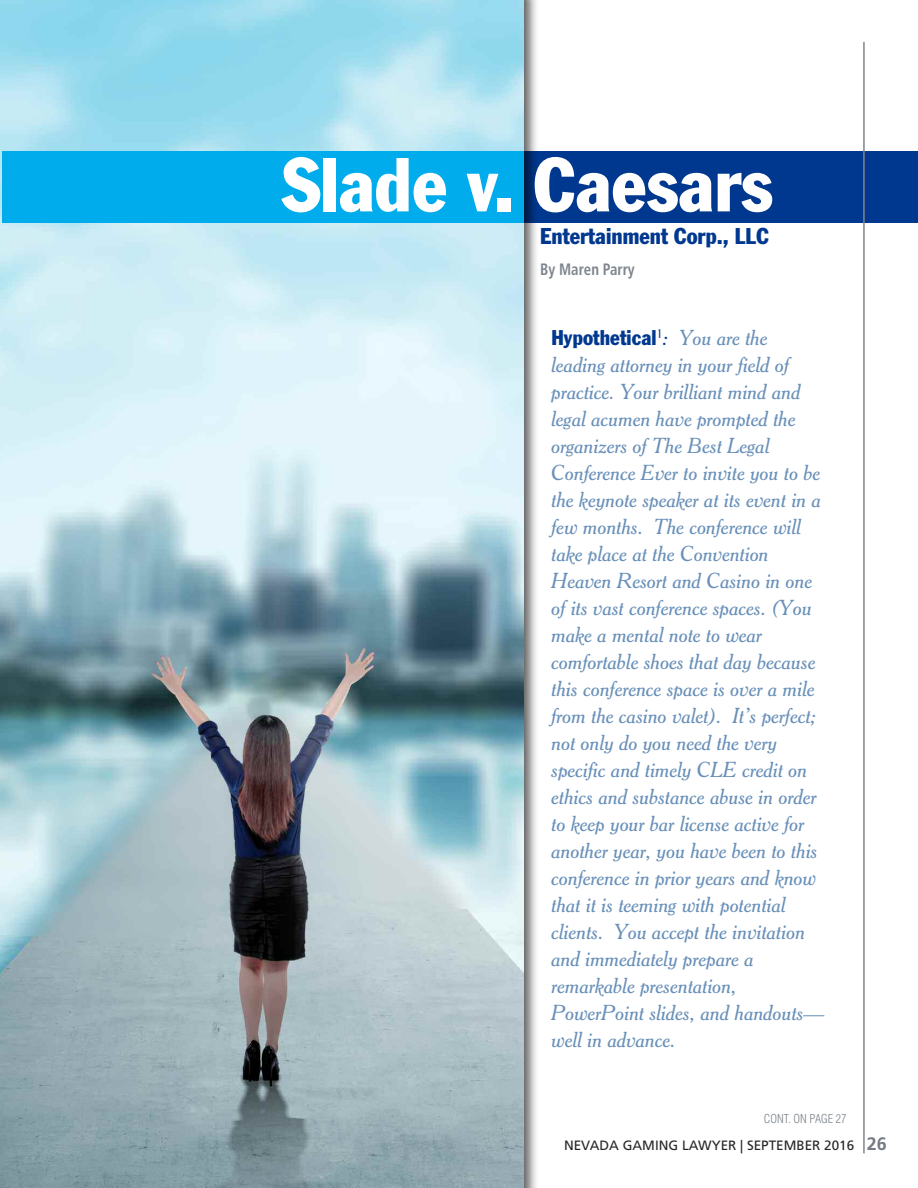
<style>
.page{position:relative;width:918px;height:1188px;background:#fff}
.page>*{position:absolute;margin:0;border:0;box-sizing:border-box;transform-origin:0 0}
.t1{font:condensed 75px "Franklin Gothic";color:#fff}
.t2{font:condensed 22.5px "Franklin Gothic";color:#003890}
.t3{font:italic 21px/27px "Cheltenham BT";color:#6990b9}
.t4{font:condensed 21px "Franklin Gothic";color:#003890}
.t5{font:700 condensed 16.5px "Frutiger";color:#7e858d;scale:.9 1}
.t6{font:13.5px "Frutiger";color:#272526}
.t7{font:300 condensed 12px "Helvetica";color:#7e858d}
.s1{font-family:"Cheltenham BT";font-style:italic;font-stretch:normal}
.s2{font-family:"Cheltenham BT";font-style:italic;font-stretch:normal;color:#6990b9}
.s3{font-weight:700;font-size:18px;color:#767a84}
</style>
<div class="page">
<div style="left:516px;top:151px;width:402px;height:72px;background:#003890"></div>
<hr style="left:863px;top:42px;width:2px;height:1111px;background:#82858a">
<img style="left:523px;top:0;width:14px;height:1188px">
<img style="left:0;top:0;width:523px;height:1188px">
<div style="left:2px;top:151px;width:521px;height:72px;background:#00acec"></div>
<h1 class="t1" style="left:282px;top:158px;width:492px">Slade v. Caesars</h1>
<p class="t2" style="left:540px;top:228px;width:230px">Entertainment Corp., LLC</p>
<p class="t5" style="left:540px;top:263px;width:107px">By Maren Parry</p>
<p class="t4" style="left:552px;top:330px;width:218px">Hypothetical<sup>1</sup><span class="s1">:</span> <span class="s2">You are the</span></p>
<p class="t3" style="left:552px;top:351px;width:275px">leading attorney in your field of practice. Your brilliant mind and legal acumen have prompted the organizers of The Best Legal<br>Conference Ever to invite you to be the keynote speaker at its event in a few months. The conference will take place at the Convention<br>Heaven Resort and Casino in one of its vast conference spaces. (You make a mental note to wear comfortable shoes that day because this conference space is over a mile from the casino valet). It’s perfect; not only do you need the very specific and timely CLE credit on ethics and substance abuse in order to keep your bar license active for another year, you have been to this conference in prior years and know that it is teeming with potential clients. You accept the invitation and immediately prepare a remarkable presentation,<br>PowerPoint slides, and handouts— well in advance.</p>
<p class="t7" style="left:764px;top:1112px;width:84px">CONT. ON PAGE 27</p>
<p class="t6" style="left:564px;top:1140px;width:324px">NEVADA GAMING LAWYER | SEPTEMBER 2016 <span class="s3">26</span></p>
</div>
